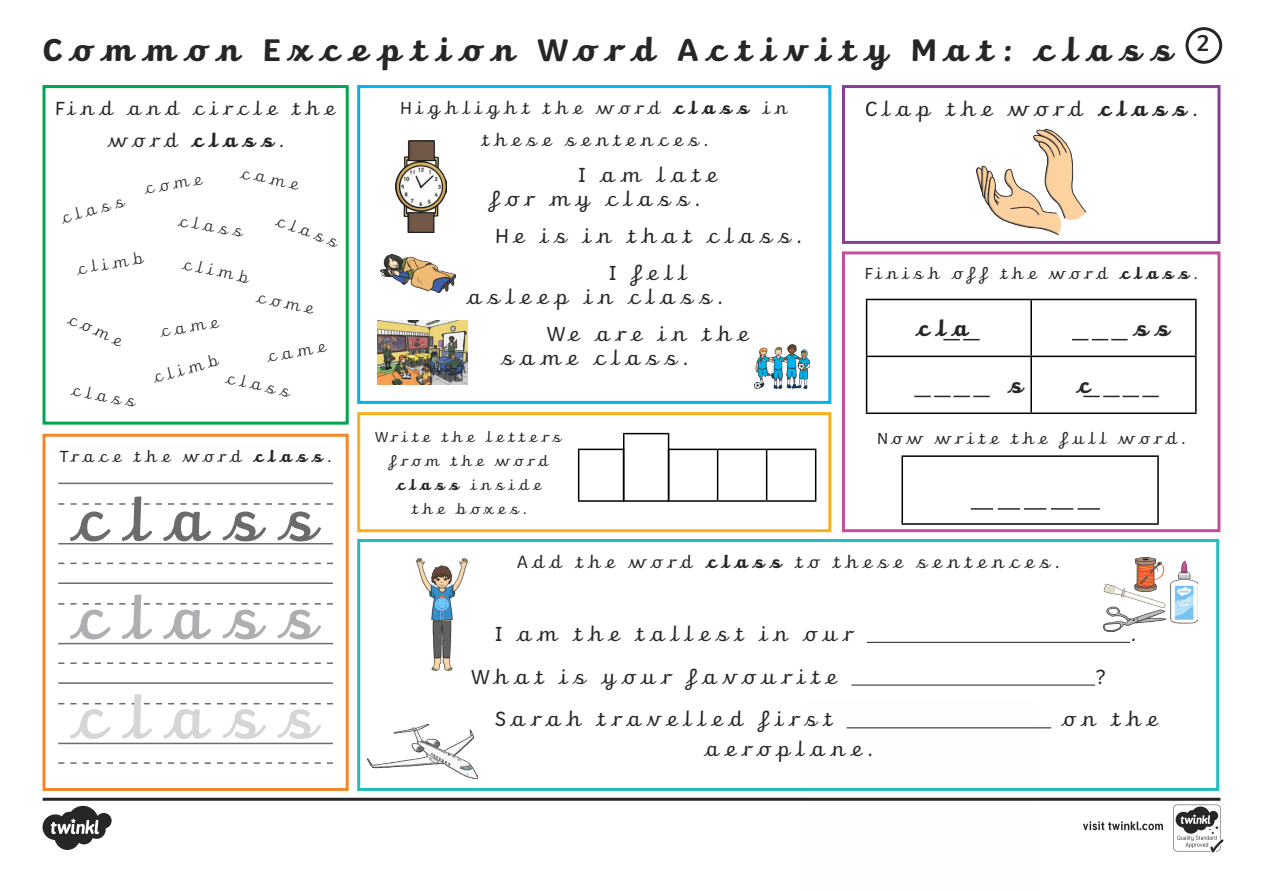
<style>
.page{position:relative;width:1263px;height:893px;background:#fff}
.page>*{position:absolute;margin:0;border:0;box-sizing:border-box;transform-origin:0 0}
.Underline{font:600 60px "Twinkl Precursive";letter-spacing:.15em;color:#6b6b6e}
.Underline-2{font:600 60px "Twinkl Precursive";letter-spacing:.15em;color:#aeafb3}
.Underline-3{font:600 60px "Twinkl Precursive";letter-spacing:.15em;color:#d5d6d8}
.Heading{font:700 33px "Twinkl Precursive";letter-spacing:.15em;color:#282526}
.Mat_Number{font:600 24px "Twinkl Precursive";color:#282526}
.Underline-4{font:700 22.5px "Twinkl Precursive";color:#282526}
.Body_Copy{font:21px/24px "Twinkl Precursive";letter-spacing:.15em;color:#282526}
.Underline-5{font:21px "Twinkl Precursive";letter-spacing:.15em;color:#282526}
.Body_Copy-2{font:19.5px/31.5px "Twinkl Precursive";letter-spacing:.15em;color:#282526;text-align:center}
.Body_Copy-3{font:18px/31.5px "Twinkl Precursive";letter-spacing:.15em;color:#282526;text-align:center}
.Underline-6{font:300 16.5px "Twinkl Precursive";color:#282526}
.Body_Copy-4{font:16.5px "Twinkl Precursive";letter-spacing:.15em;color:#282526}
.Underline-7{font:16.5px "Twinkl Precursive";letter-spacing:.15em;color:#282526}
.Body_Copy-5{font:15px/24px "Twinkl Precursive";letter-spacing:.15em;color:#282526;text-align:center}
.s1{font-weight:700}
</style>
<div class="page">
<svg style="left:43px;top:798px;width:1180px;height:54px"></svg>
<div style="left:42px;top:85px;width:307px;height:340px;border:3px solid #00a54f"></div>
<div style="left:357px;top:85px;width:474px;height:319px;border:3px solid #00b3ef"></div>
<div style="left:42px;top:434px;width:307px;height:357px;border:3px solid #f5852a"></div>
<hr style="left:867px;top:642px;width:263px;height:1px;background:#282526">
<hr style="left:851px;top:685px;width:244px;height:1px;background:#282526">
<hr style="left:846px;top:727px;width:205px;height:1px;background:#282526">
<div style="left:357px;top:539px;width:862px;height:252px;border:3px solid #21bdbd"></div>
<div style="left:842px;top:85px;width:378px;height:159px;border:3px solid #873e97"></div>
<div style="left:842px;top:251px;width:378px;height:281px;border:3px solid #c74d9d"></div>
<div style="left:1185px;top:27px;width:37px;height:37px;border:3px solid #282526;border-radius:50%"></div>
<div style="left:357px;top:412px;width:474px;height:120px;border:3px solid #faaf18"></div>
<img style="left:977px;top:129px;width:109px;height:106px">
<hr style="left:866px;top:299px;width:165px;height:1px;background:#000">
<hr style="left:866px;top:300px;width:1px;height:56px;background:#000">
<hr style="left:1031px;top:299px;width:165px;height:1px;background:#000">
<hr style="left:1030px;top:300px;width:2px;height:56px;background:#000">
<hr style="left:1195px;top:300px;width:1px;height:56px;background:#000">
<hr style="left:866px;top:356px;width:165px;height:1px;background:#000">
<hr style="left:866px;top:357px;width:1px;height:55px;background:#000">
<hr style="left:1031px;top:356px;width:165px;height:1px;background:#000">
<hr style="left:1030px;top:357px;width:2px;height:55px;background:#000">
<hr style="left:1195px;top:357px;width:1px;height:55px;background:#000">
<hr style="left:866px;top:412px;width:165px;height:2px;background:#000">
<hr style="left:1031px;top:412px;width:165px;height:2px;background:#000">
<hr style="left:901px;top:455px;width:258px;height:2px;background:#000">
<hr style="left:901px;top:457px;width:2px;height:66px;background:#000">
<hr style="left:1157px;top:457px;width:2px;height:66px;background:#000">
<hr style="left:901px;top:523px;width:258px;height:2px;background:#000">
<hr style="left:58px;top:543px;width:275px;height:1px;background:#6b6b6e">
<svg style="left:58px;top:503px;width:275px;height:2px"></svg>
<hr style="left:58px;top:483px;width:275px;height:1px;background:#6b6b6e">
<svg style="left:58px;top:563px;width:275px;height:1px"></svg>
<hr style="left:58px;top:643px;width:275px;height:1px;background:#6b6b6e">
<svg style="left:58px;top:603px;width:275px;height:2px"></svg>
<hr style="left:58px;top:582px;width:275px;height:2px;background:#6b6b6e">
<svg style="left:58px;top:662px;width:275px;height:2px"></svg>
<hr style="left:58px;top:743px;width:275px;height:1px;background:#6b6b6e">
<svg style="left:58px;top:703px;width:275px;height:1px"></svg>
<hr style="left:58px;top:682px;width:275px;height:2px;background:#6b6b6e">
<svg style="left:58px;top:762px;width:275px;height:2px"></svg>
<hr style="left:668px;top:449px;width:50px;height:1px;background:#000">
<hr style="left:718px;top:449px;width:49px;height:1px;background:#000">
<hr style="left:717px;top:450px;width:1px;height:50px;background:#000">
<hr style="left:767px;top:449px;width:49px;height:1px;background:#000">
<hr style="left:766px;top:450px;width:1px;height:50px;background:#000">
<hr style="left:815px;top:450px;width:1px;height:50px;background:#000">
<hr style="left:668px;top:500px;width:50px;height:2px;background:#000">
<hr style="left:718px;top:500px;width:49px;height:2px;background:#000">
<hr style="left:767px;top:500px;width:49px;height:2px;background:#000">
<hr style="left:623px;top:500px;width:46px;height:2px;background:#000">
<hr style="left:668px;top:434px;width:1px;height:66px;background:#000">
<hr style="left:623px;top:434px;width:1px;height:66px;background:#000">
<hr style="left:623px;top:433px;width:46px;height:1px;background:#000">
<hr style="left:578px;top:500px;width:46px;height:2px;background:#000">
<hr style="left:578px;top:450px;width:1px;height:50px;background:#000">
<hr style="left:578px;top:449px;width:46px;height:1px;background:#000">
<svg style="left:943px;top:339px;width:37px;height:1px"></svg>
<svg style="left:1072px;top:339px;width:56px;height:1px"></svg>
<svg style="left:914px;top:396px;width:76px;height:1px"></svg>
<svg style="left:1083px;top:396px;width:76px;height:1px"></svg>
<hr style="left:998px;top:508px;width:22px;height:2px;background:#282526">
<hr style="left:971px;top:508px;width:22px;height:2px;background:#282526">
<hr style="left:1024px;top:508px;width:22px;height:2px;background:#282526">
<hr style="left:1051px;top:508px;width:22px;height:2px;background:#282526">
<hr style="left:1077px;top:508px;width:23px;height:2px;background:#282526">
<img style="left:396px;top:140px;width:50px;height:93px">
<img style="left:380px;top:255px;width:75px;height:37px">
<img style="left:378px;top:321px;width:89px;height:63px">
<img style="left:754px;top:345px;width:55px;height:43px">
<img style="left:417px;top:558px;width:51px;height:112px">
<img style="left:368px;top:724px;width:109px;height:54px">
<img style="left:1104px;top:558px;width:93px;height:73px">
<p class="Heading" style="left:42px;top:30px;width:1135px">Common Exception Word Activity Mat: class</p>
<p class="Mat_Number" style="left:1196px;top:28px;width:16px">2</p>
<p class="Body_Copy-2" style="left:55px;top:93px;width:283px">Find and circle the word <span class="s1">class</span>.</p>
<p class="Body_Copy-3" style="left:400px;top:93px;width:390px">Highlight the word <span class="s1">class</span> in these sentences.</p>
<p class="Body_Copy" style="left:488px;top:164px;width:232px;text-indent:89px">I am late for my class.</p>
<p class="Body_Copy" style="left:495px;top:225px;width:308px">He is in that class.</p>
<p class="Body_Copy" style="left:466px;top:261px;width:259px;text-indent:143px">I fell asleep in class.</p>
<p class="Body_Copy" style="left:500px;top:322px;width:251px;text-indent:46px">We are in the same class.</p>
<p class="Underline-6" style="left:242px;top:163px;width:62px;rotate:12deg">came</p>
<p class="Underline-6" style="left:142px;top:180px;width:61px;rotate:-10deg">come</p>
<p class="Underline-6" style="left:58px;top:210px;width:68px;rotate:-16deg">class</p>
<p class="Underline-6" style="left:180px;top:211px;width:68px;rotate:10deg">class</p>
<p class="Underline-6" style="left:279px;top:211px;width:68px;rotate:20deg">class</p>
<p class="Underline-6" style="left:75px;top:260px;width:71px;rotate:-10deg">climb</p>
<p class="Underline-6" style="left:184px;top:254px;width:71px;rotate:12deg">climb</p>
<p class="Underline-6" style="left:258px;top:288px;width:61px;rotate:12deg">come</p>
<p class="Underline-6" style="left:72px;top:309px;width:61px;rotate:24deg">come</p>
<p class="Underline-6" style="left:158px;top:323px;width:62px;rotate:-10deg">came</p>
<p class="Underline-6" style="left:265px;top:347px;width:62px;rotate:-10deg">came</p>
<p class="Underline-6" style="left:150px;top:369px;width:71px;rotate:-16deg">climb</p>
<p class="Underline-6" style="left:228px;top:369px;width:68px;rotate:12deg">class</p>
<p class="Underline-6" style="left:73px;top:381px;width:68px;rotate:10deg">class</p>
<p class="Underline-7" style="left:60px;top:447px;width:274px">Trace the word <span class="s1">class</span>.</p>
<p class="Underline" style="left:69px;top:485px;width:255px">class</p>
<p class="Body_Copy-5" style="left:375px;top:425px;width:189px">Write the letters from the word <span class="s1">class</span> inside<br>the boxes.</p>
<p class="Underline-5" style="left:865px;top:97px;width:334px">Clap the word <span class="s1">class</span>.</p>
<p class="Body_Copy-4" style="left:864px;top:264px;width:335px">Finish off the word <span class="s1">class</span>.</p>
<p class="Underline-4" style="left:915px;top:315px;width:57px">cla</p>
<p class="Underline-4" style="left:1132px;top:315px;width:41px">ss</p>
<p class="Underline-4" style="left:1007px;top:372px;width:19px">s</p>
<p class="Underline-4" style="left:1076px;top:372px;width:18px">c</p>
<p class="Body_Copy-4" style="left:877px;top:429px;width:310px">Now write the full word.</p>
<p class="Underline-2" style="left:69px;top:583px;width:255px">class</p>
<p class="Underline-3" style="left:69px;top:683px;width:255px">class</p>
<p class="Body_Copy-3" style="left:517px;top:547px;width:544px">Add the word <span class="s1">class</span> to these sentences.</p>
<p class="Body_Copy" style="left:494px;top:622px;width:361px">I am the tallest in our</p>
<p class="Body_Copy" style="left:1130px;top:622px;width:8px">.</p>
<p class="Body_Copy" style="left:471px;top:665px;width:369px">What is your favourite</p>
<p class="Body_Copy" style="left:1095px;top:665px;width:12px">?</p>
<p class="Body_Copy" style="left:495px;top:708px;width:340px">Sarah travelled first</p>
<p class="Body_Copy" style="left:1061px;top:708px;width:100px">on the</p>
<p class="Body_Copy" style="left:703px;top:738px;width:171px">aeroplane.</p>
</div>
